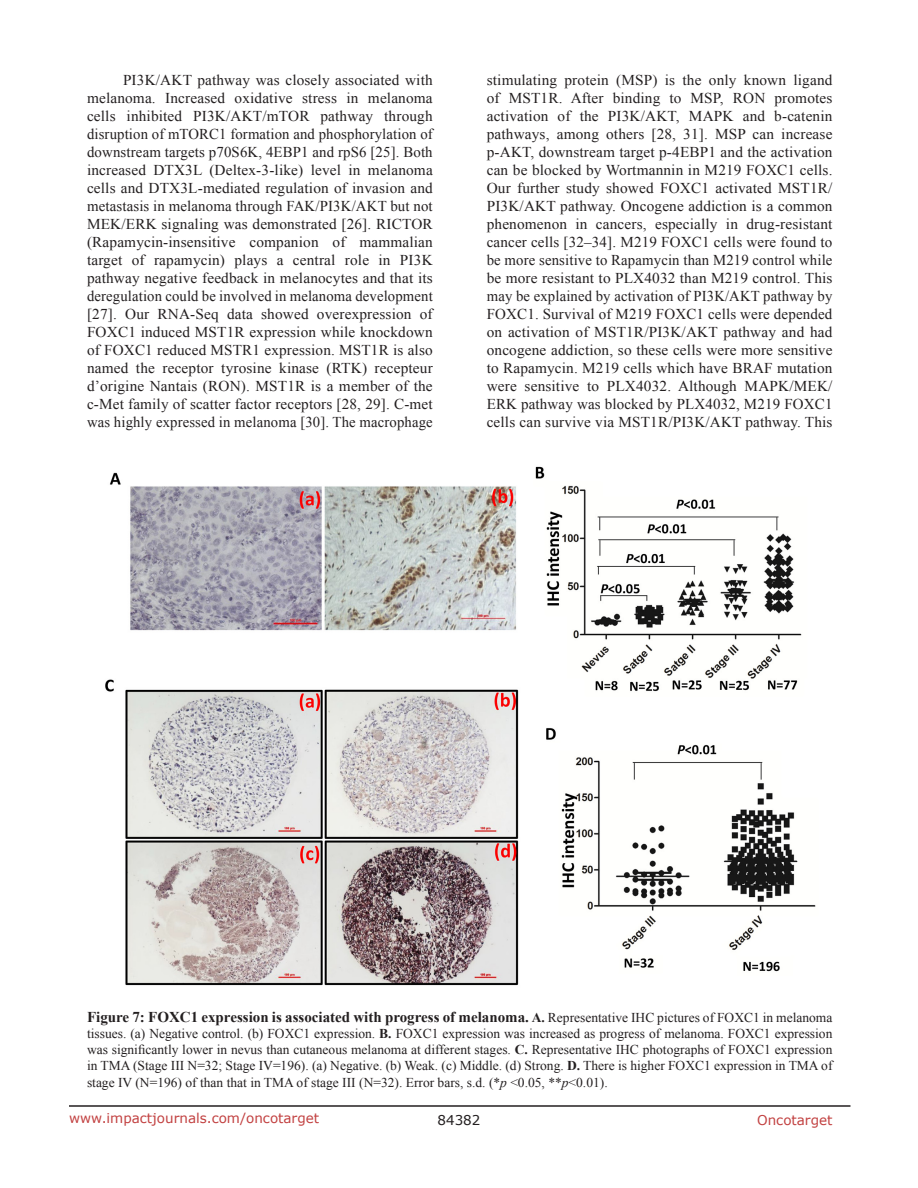
<style>
.page{position:relative;width:918px;height:1188px;background:#fff}
.page>*{position:absolute;margin:0;border:0;box-sizing:border-box;transform-origin:0 0}
.BodyText{font:15px/18px "Times New Roman";letter-spacing:.01em;color:#231f20;text-align:justify}
.figuretext{font:700 15px "Times New Roman";color:#231f20}
.figuretext-2{font:13.5px/16.2px "Times New Roman";color:#231f20;text-align:justify}
.t1{font:13.5px "Verdana";color:#c24141}
.t2{font:13.5px "Verdana";color:#231f20}
.s1{font-size:13.5px}
.s2{font-weight:400;font-size:13.5px}
.s3{font-weight:700}
.s4{font-style:italic}
</style>
<div class="page">
<hr style="left:69px;top:1105px;width:781px;height:2px;background:#231f20">
<img style="left:105px;top:466px;width:711px;height:520px">
<p class="BodyText" style="left:87px;top:71px;width:347px;text-indent:36px">PI3K/AKT pathway was closely associated with melanoma. Increased oxidative stress in melanoma cells inhibited PI3K/AKT/mTOR pathway through disruption of mTORC1 formation and phosphorylation of downstream targets p70S6K, 4EBP1 and rpS6 [25]. Both increased DTX3L (Deltex-3-like) level in melanoma cells and DTX3L-mediated regulation of invasion and metastasis in melanoma through FAK/PI3K/AKT but not MEK/ERK signaling was demonstrated [26]. RICTOR (Rapamycin-insensitive companion of mammalian target of rapamycin) plays a central role in PI3K pathway negative feedback in melanocytes and that its deregulation could be involved in melanoma development [27]. Our RNA-Seq data showed overexpression of FOXC1 induced MST1R expression while knockdown of FOXC1 reduced MSTR1 expression. MST1R is also named the receptor tyrosine kinase (RTK) recepteur d’origine Nantais (RON). MST1R is a member of the c-Met family of scatter factor receptors [28, 29]. C-met was highly expressed in melanoma [30]. The macrophage</p>
<p class="BodyText" style="left:487px;top:71px;width:347px">stimulating protein (MSP) is the only known ligand of MST1R. After binding to MSP, RON promotes activation of the PI3K/AKT, MAPK and b-catenin pathways, among others [28, 31]. MSP can increase p-AKT, downstream target p-4EBP1 and the activation can be blocked by Wortmannin in M219 FOXC1 cells.<br>Our further study showed FOXC1 activated MST1R/ PI3K/AKT pathway. Oncogene addiction is a common phenomenon in cancers, especially in drug-resistant cancer cells [32–34]. M219 FOXC1 cells were found to be more sensitive to Rapamycin than M219 control while be more resistant to PLX4032 than M219 control. This may be explained by activation of PI3K/AKT pathway by FOXC1. Survival of M219 FOXC1 cells were depended on activation of MST1R/PI3K/AKT pathway and had oncogene addiction, so these cells were more sensitive to Rapamycin. M219 cells which have BRAF mutation were sensitive to PLX4032. Although MAPK/MEK/ ERK pathway was blocked by PLX4032, M219 FOXC1 cells can survive via MST1R/PI3K/AKT pathway. This</p>
<p class="figuretext" style="left:87px;top:1006px;width:747px">Figure 7: FOXC1 expression is associated with progress of melanoma. <span class="s1">A.</span> <span class="s2">Representative IHC pictures of FOXC1 in melanoma</span></p>
<p class="figuretext-2" style="left:87px;top:1025px;width:747px">tissues. (a) Negative control. (b) FOXC1 expression. <span class="s3">B.</span> FOXC1 expression was increased as progress of melanoma. FOXC1 expression was significantly lower in nevus than cutaneous melanoma at different stages. <span class="s3">C.</span> Representative IHC photographs of FOXC1 expression in TMA (Stage III N=32; Stage IV=196). (a) Negative. (b) Weak. (c) Middle. (d) Strong. <span class="s3">D.</span> There is higher FOXC1 expression in TMA of stage IV (N=196) of than that in TMA of stage III (N=32). Error bars, s.d. (*<span class="s4">p</span> &lt;0.05, **<span class="s4">p</span>&lt;0.01).</p>
<p class="t1" style="left:69px;top:1109px;width:252px">www.impactjournals.com/oncotarget</p>
<p class="t2" style="left:438px;top:1111px;width:44px">84382</p>
<p class="t1" style="left:757px;top:1111px;width:77px">Oncotarget</p>
</div>
